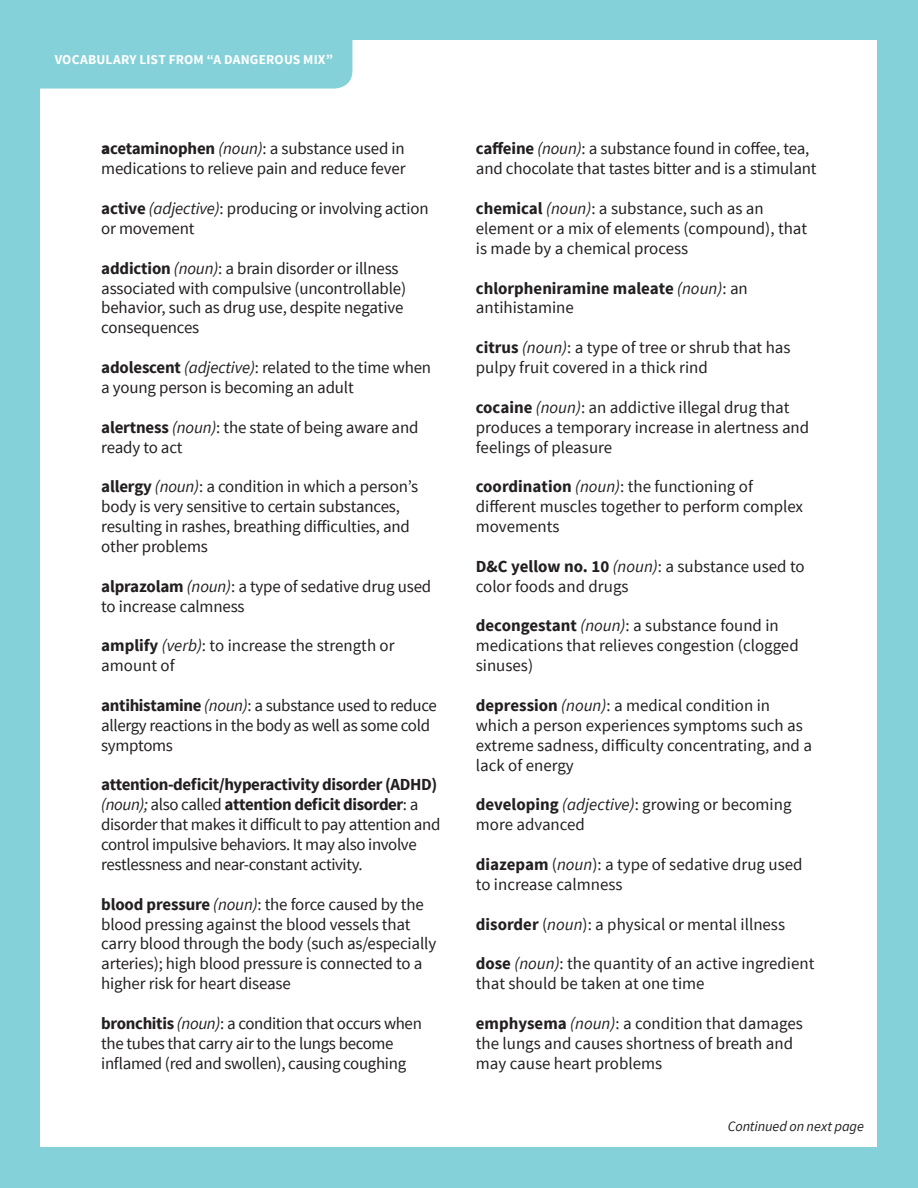
<style>
.page{position:relative;width:918px;height:1188px;background:#84d1d9}
.page>*{position:absolute;margin:0;border:0;box-sizing:border-box;transform-origin:0 0}
.t1{font:16.8px/20px "Source Sans Pro";letter-spacing:-.01em;color:#231f20}
.t2{font:700 16.8px/20px "Source Sans Pro";color:#231f20}
.t3{font:italic 14.25px "Source Sans Pro";letter-spacing:-.005em;color:#231f20}
.t4{font:700 13.5px "Source Sans Pro";letter-spacing:.01em;color:#fff}
.s1{font-weight:900}
.s2{font-weight:700}
.s3{font-style:italic}
.s4{font-weight:400;font-style:italic}
.s5{font-weight:400}
</style>
<div class="page">
<div style="left:40px;top:40px;width:838px;height:1108px;background:#fff"></div>
<div style="left:0;top:27px;width:352px;height:62px;background:#84d1d9"></div>
<h2 class="t4" style="left:55px;top:51px;width:280px">VOCABULARY LIST FROM “A DANGEROUS MIX”</h2>
<p class="t1" style="left:101px;top:139px;width:306px"><span class="s1">a</span><span class="s2">cetaminophen</span> <span class="s3">(noun)</span>: a substance used in medications to relieve pain and reduce fever</p>
<p class="t1" style="left:101px;top:199px;width:329px"><span class="s2">active</span> <span class="s3">(adjective)</span>: producing or involving action or movement</p>
<p class="t1" style="left:101px;top:258px;width:306px"><span class="s2">addiction</span> <span class="s3">(noun)</span>: a brain disorder or illness associated with compulsive (uncontrollable) behavior, such as drug use, despite negative consequences</p>
<p class="t1" style="left:101px;top:358px;width:331px"><span class="s2">adolescent</span> <span class="s3">(adjective)</span>: related to the time when a young person is becoming an adult</p>
<p class="t1" style="left:101px;top:417px;width:319px"><span class="s2">alertness</span> <span class="s3">(noun)</span>: the state of being aware and ready to act</p>
<p class="t1" style="left:101px;top:477px;width:318px"><span class="s2">allergy</span> <span class="s3">(noun)</span>: a condition in which a person’s body is very sensitive to certain substances, resulting in rashes, breathing difficulties, and other problems</p>
<p class="t1" style="left:101px;top:576px;width:331px"><span class="s2">alprazolam</span> <span class="s3">(noun)</span>: a type of sedative drug used to increase calmness</p>
<p class="t1" style="left:101px;top:636px;width:295px"><span class="s2">amplify</span> <span class="s3">(verb)</span>: to increase the strength or amount of</p>
<p class="t1" style="left:101px;top:696px;width:337px"><span class="s2">antihistamine</span> <span class="s3">(noun)</span>: a substance used to reduce allergy reactions in the body as well as some cold symptoms</p>
<p class="t1" style="left:101px;top:775px;width:341px"><span class="s2">attention-deficit/hyperactivity disorder (ADHD) </span><span class="s3">(noun);</span> also called <span class="s2">attention deficit disorder</span>: a disorder that makes it difficult to pay attention and control impulsive behaviors. It may also involve restlessness and near-constant activity.</p>
<p class="t1" style="left:101px;top:894px;width:337px"><span class="s2">blood pressure</span> <span class="s3">(noun)</span>: the force caused by the blood pressing against the blood vessels that carry blood through the body (such as/especially arteries); high blood pressure is connected to a higher risk for heart disease</p>
<p class="t1" style="left:101px;top:1014px;width:322px"><span class="s2">bronchitis</span> <span class="s3">(noun)</span>: a condition that occurs when the tubes that carry air to the lungs become inflamed (red and swollen), causing coughing</p>
<p class="t1" style="left:476px;top:139px;width:342px"><span class="s2">caffeine</span> <span class="s3">(noun)</span>: a substance found in coffee, tea, and chocolate that tastes bitter and is a stimulant</p>
<p class="t1" style="left:476px;top:199px;width:333px"><span class="s2">chemical</span> <span class="s3">(noun)</span>: a substance, such as an element or a mix of elements (compound), that is made by a chemical process</p>
<p class="t2" style="left:476px;top:279px;width:274px">chlorpheniramine maleate <span class="s4">(noun)</span><span class="s5">: an antihistamine</span></p>
<p class="t1" style="left:476px;top:338px;width:316px"><span class="s2">citrus</span> <span class="s3">(noun)</span>: a type of tree or shrub that has pulpy fruit covered in a thick rind</p>
<p class="t1" style="left:476px;top:398px;width:335px"><span class="s2">cocaine</span> <span class="s3">(noun)</span>: an addictive illegal drug that produces a temporary increase in alertness and feelings of pleasure</p>
<p class="t1" style="left:476px;top:477px;width:329px"><span class="s2">coordination</span> <span class="s3">(noun)</span>: the functioning of different muscles together to perform complex movements</p>
<p class="t1" style="left:476px;top:557px;width:330px"><span class="s2">D&amp;C yellow no. 10</span> <span class="s3">(noun)</span>: a substance used to color foods and drugs</p>
<p class="t1" style="left:476px;top:616px;width:324px"><span class="s2">decongestant</span> <span class="s3">(noun)</span>: a substance found in medications that relieves congestion (clogged sinuses)</p>
<p class="t1" style="left:476px;top:696px;width:338px"><span class="s2">depression</span> <span class="s3">(noun)</span>: a medical condition in which a person experiences symptoms such as extreme sadness, difficulty concentrating, and a lack of energy</p>
<p class="t1" style="left:476px;top:795px;width:317px"><span class="s2">developing</span> <span class="s3">(adjective)</span>: growing or becoming more advanced</p>
<p class="t1" style="left:476px;top:855px;width:328px"><span class="s2">diazepam</span> (<span class="s3">noun</span>): a type of sedative drug used to increase calmness</p>
<p class="t1" style="left:476px;top:914px;width:311px"><span class="s2">disorder</span> (<span class="s3">noun</span>): a physical or mental illness</p>
<p class="t1" style="left:476px;top:954px;width:340px"><span class="s2">dose</span> <span class="s3">(noun)</span>: the quantity of an active ingredient that should be taken at one time</p>
<p class="t1" style="left:476px;top:1014px;width:329px"><span class="s2">emphysema</span> <span class="s3">(noun)</span>: a condition that damages the lungs and causes shortness of breath and may cause heart problems</p>
<p class="t3" style="left:728px;top:1118px;width:138px">Continued on next page</p>
</div>
